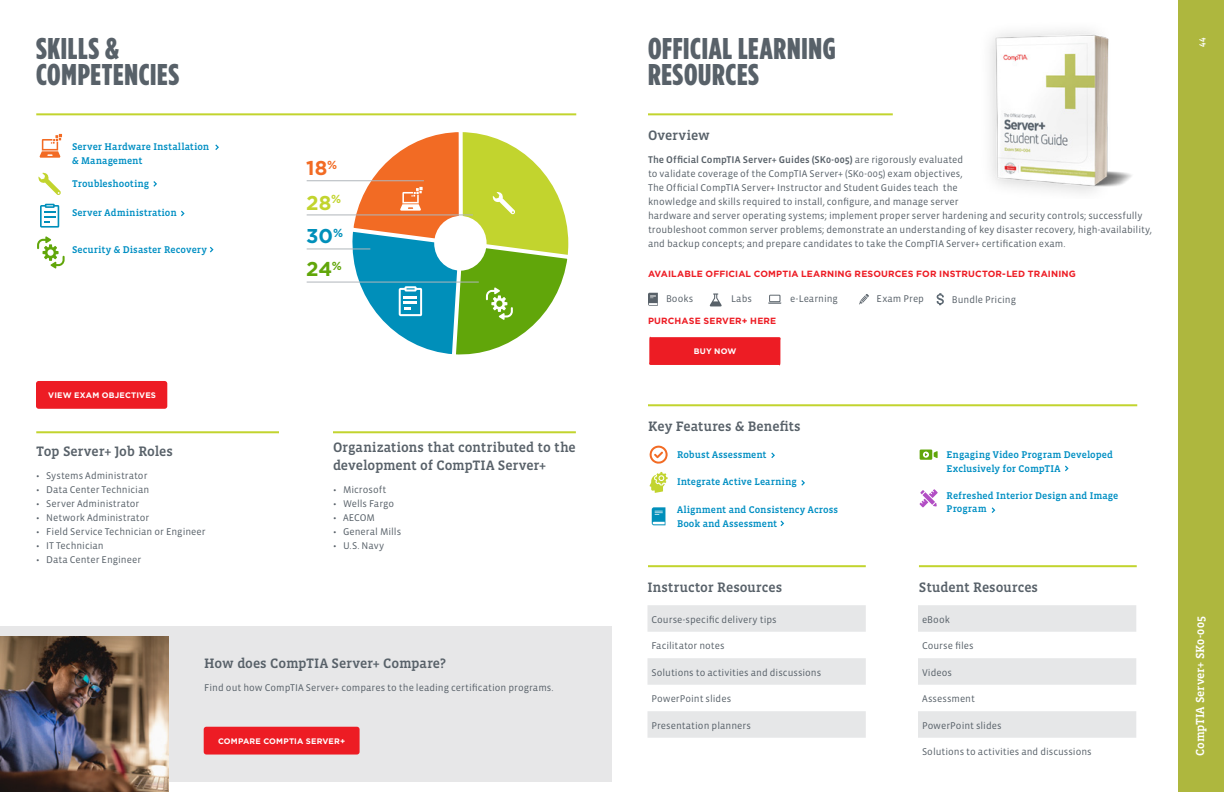
<style>
.page{position:relative;width:1224px;height:792px;background:#fff}
.page>*{position:absolute;margin:0;border:0;box-sizing:border-box;transform-origin:0 0}
.t1{font:900 30px/26px "Gotham Condensed";letter-spacing:.025em;color:#586169}
.t2{font:700 20px/33.1px "Gotham";color:#0090ba}
.t3{font:700 20px "Gotham";color:#c2d42e}
.t4{font:700 20px "Gotham";color:#f26b24}
.t5{font:500 14px/18px "Vista Slab OTCE";letter-spacing:-.005em;color:#586169}
.t6{font:500 12px "Vista Slab OTCE";letter-spacing:-.005em;color:#fff}
.t7{font:10px/14px "Vista Sans OTCE";letter-spacing:.005em;color:#586169}
.t8{font:500 10px/13.7px "Vista Slab OTCE";letter-spacing:.005em;color:#008fc3}
.t9{font:700 9px "Gotham";letter-spacing:.02em;color:#ed1c24}
.t10{font:500 9px "Vista Sans OTCE";color:#fff}
.t11{font:700 8px "Gotham";letter-spacing:.025em;color:#fff}
.s1{color:#61a60a}
.s2{font-weight:500}
</style>
<div class="page">
<div style="left:1179px;top:0;width:45px;height:792px;background:#aeb73e"></div>
<div style="left:0;top:626px;width:612px;height:155px;background:#e7e7e8"></div>
<img style="left:0;top:637px;width:168px;height:155px">
<hr style="left:648px;top:404px;width:489px;height:2px;background:#c2d42e">
<hr style="left:648px;top:113px;width:245px;height:2px;background:#c2d42e">
<hr style="left:36px;top:113px;width:540px;height:2px;background:#c2d42e">
<svg style="left:771px;top:452px;width:4px;height:6px"></svg>
<svg style="left:801px;top:480px;width:4px;height:6px"></svg>
<svg style="left:780px;top:521px;width:4px;height:5px"></svg>
<svg style="left:992px;top:507px;width:3px;height:6px"></svg>
<svg style="left:652px;top:507px;width:13px;height:18px"></svg>
<svg style="left:920px;top:450px;width:18px;height:10px"></svg>
<svg style="left:920px;top:489px;width:18px;height:18px"></svg>
<hr style="left:36px;top:431px;width:243px;height:2px;background:#c2d42e">
<hr style="left:333px;top:431px;width:243px;height:2px;background:#c2d42e">
<div style="left:204px;top:727px;width:156px;height:28px;background:#ed1c24;border-radius:3px"></div>
<svg style="left:648px;top:293px;width:10px;height:13px"></svg>
<svg style="left:768px;top:295px;width:13px;height:9px"></svg>
<svg style="left:859px;top:294px;width:10px;height:11px"></svg>
<svg style="left:710px;top:293px;width:12px;height:13px"></svg>
<svg style="left:1065px;top:466px;width:4px;height:5px"></svg>
<svg style="left:649px;top:472px;width:19px;height:21px"></svg>
<svg style="left:649px;top:446px;width:19px;height:18px"></svg>
<hr style="left:307px;top:214px;width:166px;height:1px;background:#b0b6bb">
<hr style="left:307px;top:180px;width:117px;height:1px;background:#b0b6bb">
<hr style="left:307px;top:248px;width:63px;height:1px;background:#b0b6bb">
<hr style="left:307px;top:282px;width:172px;height:1px;background:#b0b6bb">
<svg style="left:38px;top:173px;width:23px;height:22px"></svg>
<svg style="left:215px;top:144px;width:4px;height:6px"></svg>
<svg style="left:210px;top:247px;width:4px;height:5px"></svg>
<svg style="left:181px;top:211px;width:4px;height:5px"></svg>
<svg style="left:153px;top:181px;width:4px;height:6px"></svg>
<div style="left:36px;top:381px;width:131px;height:28px;background:#ed1c24;border-radius:3px"></div>
<svg style="left:40px;top:204px;width:19px;height:24px"></svg>
<svg style="left:39px;top:134px;width:23px;height:24px"></svg>
<svg style="left:347px;top:132px;width:222px;height:223px"></svg>
<img style="left:989px;top:30px;width:143px;height:163px">
<svg style="left:649px;top:336px;width:132px;height:30px;background:#ee2e35"></svg>
<hr style="left:648px;top:565px;width:218px;height:2px;background:#c2d42e">
<hr style="left:919px;top:565px;width:218px;height:2px;background:#c2d42e">
<svg style="left:37px;top:236px;width:28px;height:32px"></svg>
<svg style="left:937px;top:293px;width:7px;height:12px"></svg>
<svg style="left:648px;top:605px;width:218px;height:133px"></svg>
<svg style="left:918px;top:605px;width:218px;height:133px"></svg>
<h1 class="t1" style="left:36px;top:35px;width:145px">SKILLS &amp;<br>COMPETENCIES</h1>
<h1 class="t1" style="left:648px;top:35px;width:189px">OFFICIAL LEARNING<br>RESOURCES</h1>
<p class="t8" style="left:72px;top:140px;width:139px;line-height:14px">Server Hardware Installation &amp; Management</p>
<p class="t8" style="left:72px;top:177px;width:79px">Troubleshooting</p>
<p class="t8" style="left:72px;top:206px;width:106px">Server Administration</p>
<p class="t8" style="left:72px;top:243px;width:137px">Security &amp; Disaster Recovery</p>
<p class="t11" style="left:48px;top:390px;width:109px">VIEW EXAM OBJECTIVES</p>
<h3 class="t5" style="left:36px;top:442px;width:138px">Top Server+ Job Roles</h3>
<p class="t7" style="left:36px;top:468px;width:113px">• Systems Administrator</p>
<p class="t7" style="left:36px;top:482px;width:114px">• Data Center Technician</p>
<p class="t7" style="left:36px;top:496px;width:105px">• Server Administrator</p>
<p class="t7" style="left:36px;top:510px;width:115px">• Network Administrator</p>
<p class="t7" style="left:36px;top:524px;width:171px">• Field Service Technician or Engineer</p>
<p class="t7" style="left:36px;top:538px;width:69px">• IT Technician</p>
<p class="t7" style="left:36px;top:552px;width:106px">• Data Center Engineer</p>
<h2 class="t4" style="left:306px;top:155px;width:33px">18<sup>%</sup></h2>
<h2 class="t3" style="left:306px;top:189px;width:37px">28<sup>%</sup></h2>
<h2 class="t2" style="left:306px;top:220px;width:38px">30<sup>%<br></sup><span class="s1">24</span><sup>%</sup></h2>
<h3 class="t5" style="left:333px;top:438px;width:244px">Organizations that contributed to the development of CompTIA Server+</h3>
<p class="t7" style="left:333px;top:482px;width:55px">• Microsoft</p>
<p class="t7" style="left:333px;top:496px;width:63px">• Wells Fargo</p>
<p class="t7" style="left:333px;top:510px;width:43px">• AECOM</p>
<p class="t7" style="left:333px;top:524px;width:70px">• General Mills</p>
<p class="t7" style="left:333px;top:538px;width:53px">• U.S. Navy</p>
<h3 class="t5" style="left:204px;top:654px;width:243px">How does CompTIA Server+ Compare?</h3>
<p class="t7" style="left:204px;top:681px;width:351px">Find out how CompTIA Server+ compares to the leading certification programs.</p>
<p class="t11" style="left:218px;top:736px;width:129px">COMPARE COMPTIA SERVER+</p>
<h3 class="t5" style="left:648px;top:126px;width:63px">Overview</h3>
<p class="t7" style="left:648px;top:152px;width:506px"><span class="s2">The Official CompTIA Server+ Guides (SK0-005)</span> are rigorously evaluated<br>to validate coverage of the CompTIA Server+ (SK0-005) exam objectives,<br>The Official CompTIA Server+ Instructor and Student Guides teach the<br>knowledge and skills required to install, configure, and manage server<br>hardware and server operating systems; implement proper server hardening and security controls; successfully troubleshoot common server problems; demonstrate an understanding of key disaster recovery, high-availability, and backup concepts; and prepare candidates to take the CompTIA Server+ certification exam.</p>
<p class="t9" style="left:648px;top:268px;width:429px">AVAILABLE OFFICIAL COMPTIA LEARNING RESOURCES FOR INSTRUCTOR-LED TRAINING</p>
<p class="t7" style="left:666px;top:292px;width:29px">Books</p>
<p class="t7" style="left:731px;top:292px;width:22px">Labs</p>
<p class="t7" style="left:790px;top:292px;width:49px">e-Learning</p>
<p class="t7" style="left:877px;top:292px;width:49px">Exam Prep</p>
<p class="t7" style="left:952px;top:292px;width:66px">Bundle Pricing</p>
<p class="t9" style="left:648px;top:315px;width:130px">PURCHASE SERVER+ HERE</p>
<p class="t11" style="left:694px;top:346px;width:44px">BUY NOW</p>
<h3 class="t5" style="left:648px;top:417px;width:154px">Key Features &amp; Benefits</h3>
<p class="t8" style="left:677px;top:448px;width:91px">Robust Assessment</p>
<p class="t8" style="left:677px;top:475px;width:121px">Integrate Active Learning</p>
<p class="t8" style="left:677px;top:503px;width:163px">Alignment and Consistency Across<br>Book and Assessment</p>
<p class="t8" style="left:947px;top:448px;width:168px">Engaging Video Program Developed<br>Exclusively for CompTIA</p>
<p class="t8" style="left:947px;top:489px;width:173px;line-height:13px">Refreshed Interior Design and Image<br>Program</p>
<h3 class="t5" style="left:648px;top:578px;width:136px">Instructor Resources</h3>
<h3 class="t5" style="left:919px;top:578px;width:121px">Student Resources</h3>
<p class="t7" style="left:652px;top:612px;width:127px">Course-specific delivery tips</p>
<p class="t7" style="left:652px;top:639px;width:75px">Facilitator notes</p>
<p class="t7" style="left:652px;top:665px;width:171px">Solutions to activities and discussions</p>
<p class="t7" style="left:652px;top:692px;width:81px">PowerPoint slides</p>
<p class="t7" style="left:652px;top:718px;width:101px">Presentation planners</p>
<p class="t7" style="left:922px;top:612px;width:29px">eBook</p>
<p class="t7" style="left:922px;top:639px;width:53px">Course files</p>
<p class="t7" style="left:922px;top:665px;width:32px">Videos</p>
<p class="t7" style="left:922px;top:692px;width:54px">Assessment</p>
<p class="t7" style="left:922px;top:718px;width:81px">PowerPoint slides</p>
<p class="t7" style="left:922px;top:745px;width:171px">Solutions to activities and discussions</p>
<p class="t10" style="left:1196px;top:47px;width:11px;rotate:-90deg">44</p>
<p class="t6" style="left:1193px;top:756px;width:141px;rotate:-90deg">CompTIA Server+ SK0-005</p>
</div>
